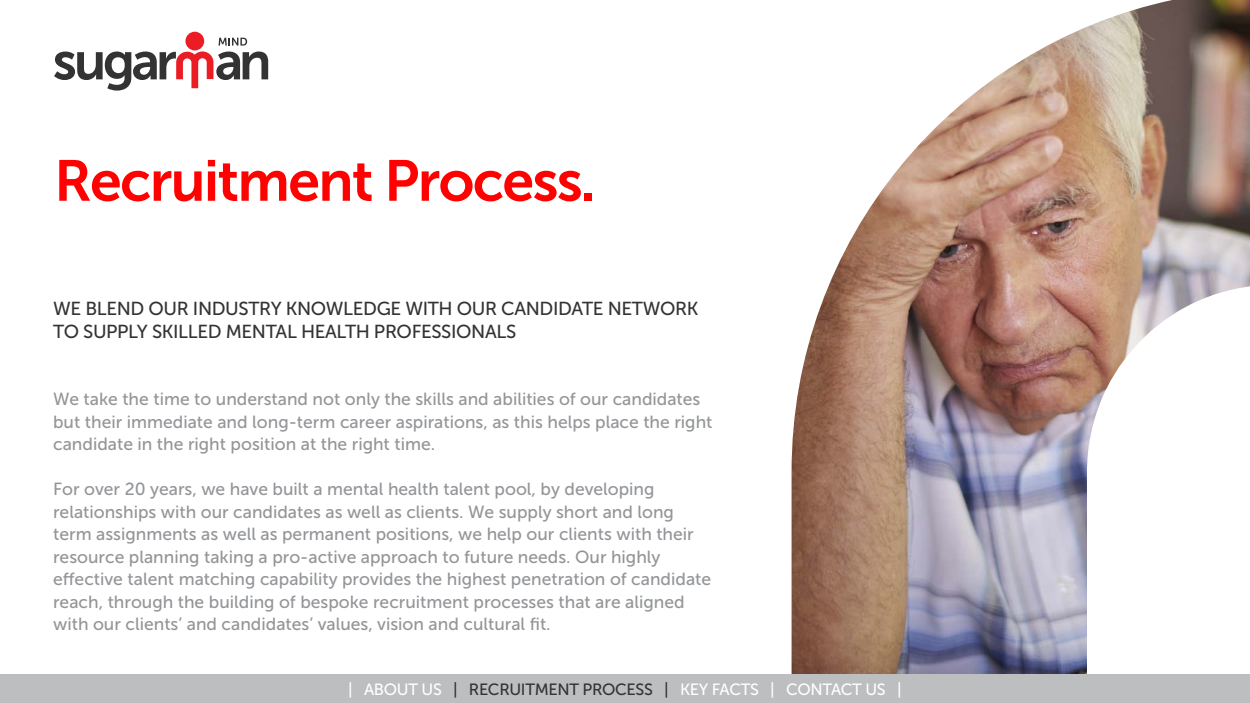
<style>
.page{position:relative;width:1250px;height:703px;background:#fff}
.page>*{position:absolute;margin:0;border:0;box-sizing:border-box;transform-origin:0 0}
.headings{font:57.5px "Museo Sans 700";letter-spacing:-.03em;color:#ff0101}
.CAPS{font:18.75px/22.5px "Museo Sans 500";letter-spacing:-.02em;color:#333}
.body{font:17.5px/22.5px "Museo Sans 500";color:#939598}
.CONTENTS{font:16.25px "Museo Sans 500";letter-spacing:-.02em;color:#fff}
.s1{color:#333}
</style>
<div class="page">
<div style="left:185px;top:32px;width:19px;height:18px;background:#ec1c24;border-radius:50%"></div>
<svg style="left:54px;top:38px;width:214px;height:53px"></svg>
<img style="left:792px;top:0;width:458px;height:674px">
<div style="left:0;top:674px;width:1250px;height:28px;background:#bcbec0"></div>
<p class="headings" style="left:54px;top:149px;width:543px">Recruitment Process.</p>
<p class="CAPS" style="left:53px;top:297px;width:647px">WE BLEND OUR INDUSTRY KNOWLEDGE WITH OUR CANDIDATE NETWORK<br>TO SUPPLY SKILLED MENTAL HEALTH PROFESSIONALS</p>
<p class="body" style="left:53px;top:388px;width:661px">We take the time to understand not only the skills and abilities of our candidates but their immediate and long-term career aspirations, as this helps place the right candidate in the right position at the right time.</p>
<p class="body" style="left:53px;top:478px;width:660px">For over 20 years, we have built a mental health talent pool, by developing relationships with our candidates as well as clients. We supply short and long term assignments as well as permanent positions, we help our clients with their resource planning taking a pro-active approach to future needs. Our highly effective talent matching capability provides the highest penetration of candidate reach, through the building of bespoke recruitment processes that are aligned with our clients’ and candidates’ values, vision and cultural fit.</p>
<p class="CONTENTS" style="left:348px;top:680px;width:555px">| ABOUT US <span class="s1">| RECRUITMENT PROCESS |</span> KEY FACTS | CONTACT US |</p>
</div>
